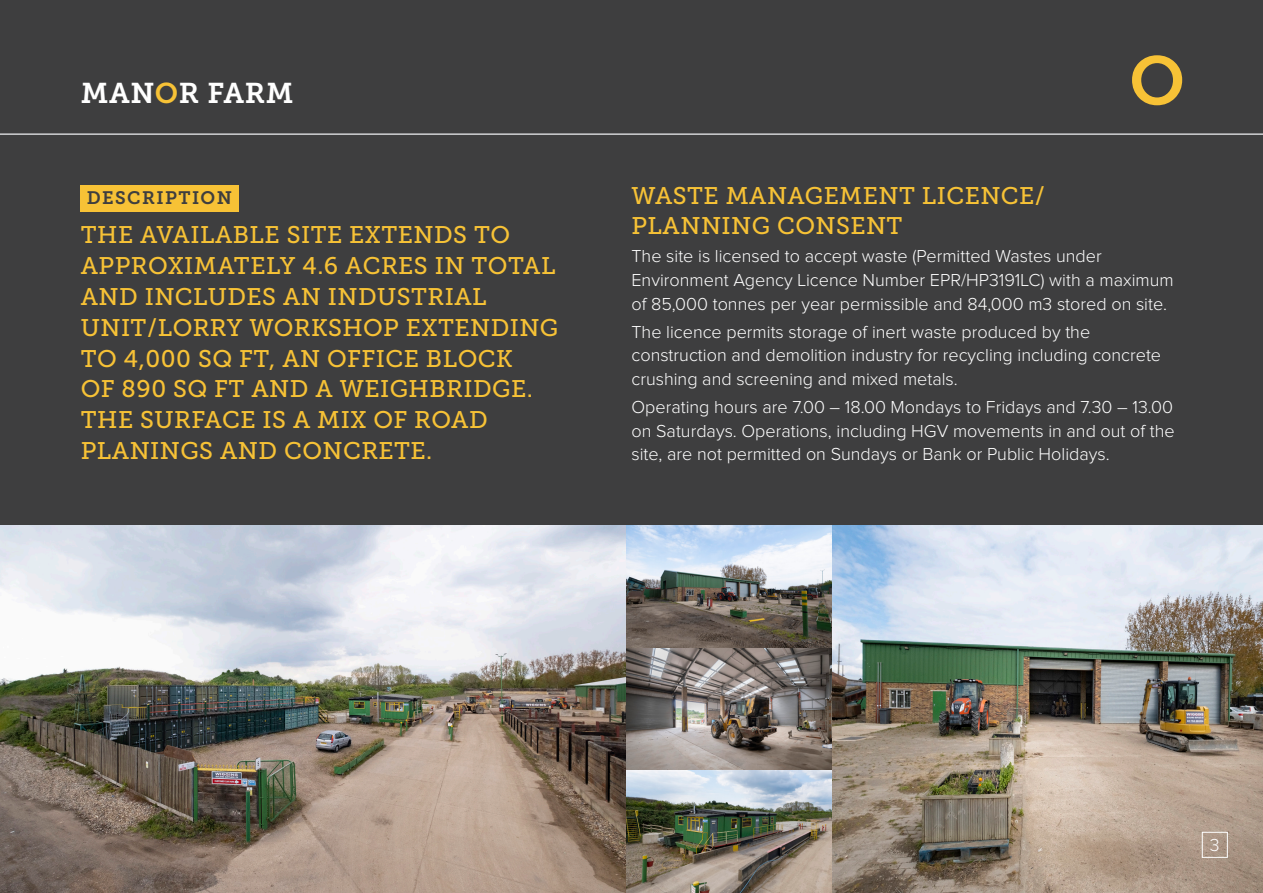
<style>
.page{position:relative;width:1263px;height:893px;background:#3e3e3f}
.page>*{position:absolute;margin:0;border:0;box-sizing:border-box;transform-origin:0 0}
.t1{font:28.5px "Museo Slab 700";letter-spacing:.02em;color:#fff}
.t2{font:24px/30.8px "Museo Slab 500";letter-spacing:.02em;color:#f7c236}
.t3{font:300 18px/23.7px "Proxima Nova";color:#fff}
.t4{font:18px "Museo Slab 700";letter-spacing:.08em;color:#3e3e3f}
.s1{color:#f7c236}
</style>
<div class="page">
<img style="left:0;top:525px;width:626px;height:368px">
<img style="left:626px;top:525px;width:637px;height:368px">
<img style="left:626px;top:525px;width:205px;height:123px">
<svg style="left:626px;top:648px;width:205px;height:122px;background:#837b77"></svg>
<img style="left:626px;top:771px;width:205px;height:122px">
<hr style="left:0;top:133px;width:1263px;height:2px;background:#d1d2d4">
<svg style="left:1132px;top:55px;width:50px;height:50px"></svg>
<div style="left:1202px;top:832px;width:25px;height:26px;border:1px solid #fff"></div>
<div style="left:81px;top:185px;width:158px;height:26px;background:#f7c236"></div>
<p class="t1" style="left:81px;top:77px;width:214px">MAN<span class="s1">O</span>R FARM</p>
<p class="t4" style="left:87px;top:188px;width:147px">DESCRIPTION</p>
<p class="t2" style="left:81px;top:220px;width:479px">THE AVAILABLE SITE EXTENDS TO<br>APPROXIMATELY 4.6 ACRES IN TOTAL<br>AND INCLUDES AN INDUSTRIAL<br>UNIT/LORRY WORKSHOP EXTENDING<br>TO 4,000 SQ FT, AN OFFICE BLOCK<br>OF 890 SQ FT AND A WEIGHBRIDGE.<br>THE SURFACE IS A MIX OF ROAD<br>PLANINGS AND CONCRETE.</p>
<p class="t2" style="left:631px;top:181px;width:415px;line-height:30px">WASTE MANAGEMENT LICENCE/<br>PLANNING CONSENT</p>
<p class="t3" style="left:631px;top:245px;width:544px">The site is licensed to accept waste (Permitted Wastes under<br>Environment Agency Licence Number EPR/HP3191LC) with a maximum of 85,000 tonnes per year permissible and 84,000 m3 stored on site.</p>
<p class="t3" style="left:631px;top:320px;width:531px">The licence permits storage of inert waste produced by the construction and demolition industry for recycling including concrete crushing and screening and mixed metals.</p>
<p class="t3" style="left:631px;top:396px;width:545px;text-align:justify">Operating hours are 7.00 – 18.00 Mondays to Fridays and 7.30 – 13.00 on Saturdays. Operations, including HGV movements in and out of the site, are not permitted on Sundays or Bank or Public Holidays.</p>
<p class="t3" style="left:1210px;top:834px;width:11px">3</p>
</div>
